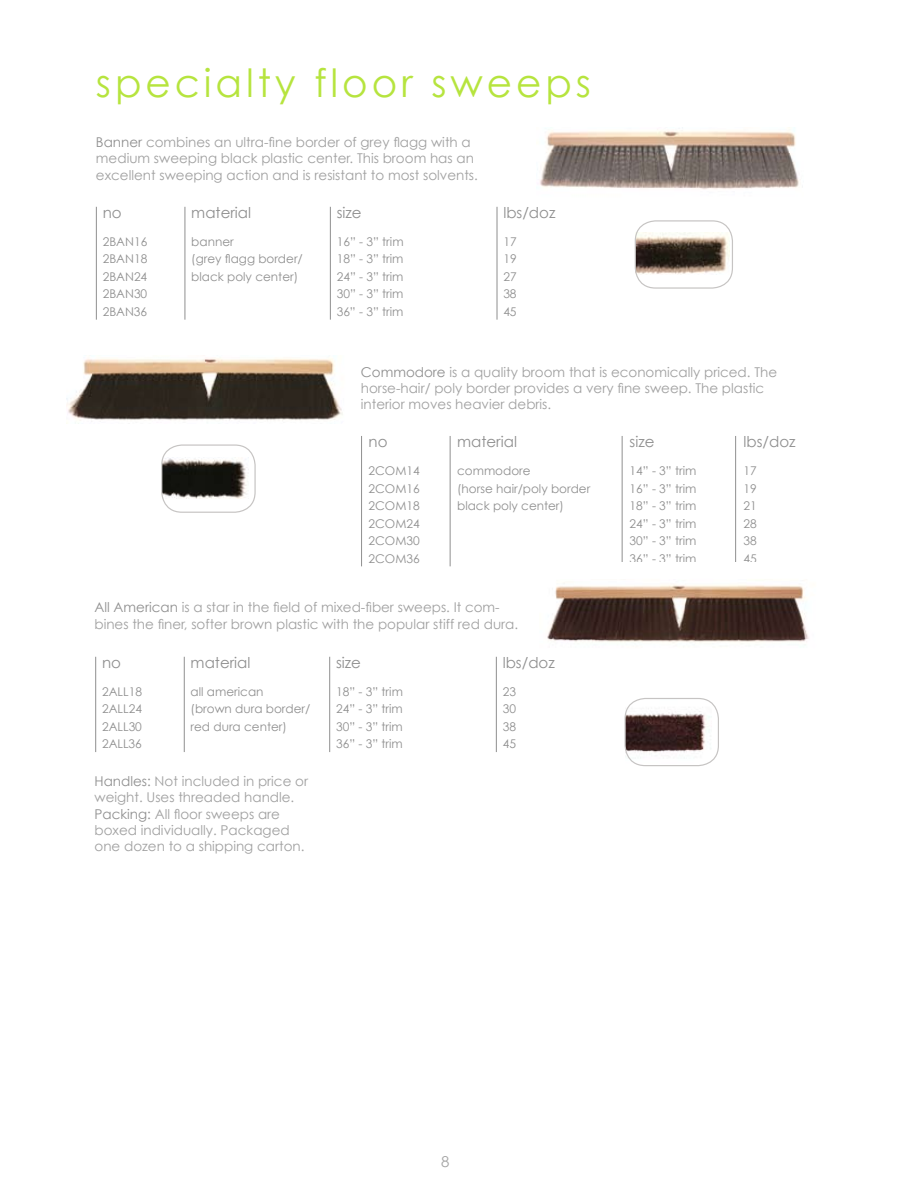
<style>
.page{position:relative;width:918px;height:1188px;background:#fff}
.page>*{position:absolute;margin:0;border:0;box-sizing:border-box;transform-origin:0 0}
.t1{font:39px "Century Gothic";letter-spacing:.1em;color:#b6e43e}
.t2{font:15px "Century Gothic";color:#8f8f8f}
.t3{font:15px "Century Gothic";color:#a5a5a5}
.t4{font:13.5px/16.2px "Century Gothic";color:#a0a0a0}
.t5{font:12px "Century Gothic";color:#8f8f8f}
.s1{color:#8f8f8f}
</style>
<div class="page">
<img style="left:67px;top:358px;width:276px;height:64px">
<img style="left:163px;top:458px;width:84px;height:40px">
<div style="left:161px;top:444px;width:95px;height:69px;border:1px solid #c6c4c3;border-radius:20px"></div>
<hr style="left:96px;top:207px;width:1px;height:113px;background:#8f8f8f">
<hr style="left:185px;top:207px;width:1px;height:113px;background:#8f8f8f">
<hr style="left:330px;top:207px;width:1px;height:113px;background:#8f8f8f">
<hr style="left:497px;top:207px;width:1px;height:113px;background:#8f8f8f">
<hr style="left:361px;top:436px;width:1px;height:130px;background:#8f8f8f">
<hr style="left:450px;top:436px;width:1px;height:130px;background:#8f8f8f">
<hr style="left:622px;top:436px;width:1px;height:130px;background:#8f8f8f">
<hr style="left:735px;top:436px;width:1px;height:130px;background:#8f8f8f">
<hr style="left:95px;top:657px;width:1px;height:95px;background:#8f8f8f">
<hr style="left:184px;top:657px;width:1px;height:95px;background:#8f8f8f">
<hr style="left:329px;top:657px;width:1px;height:95px;background:#8f8f8f">
<hr style="left:496px;top:657px;width:1px;height:95px;background:#8f8f8f">
<img style="left:547px;top:562px;width:262px;height:81px">
<img style="left:625px;top:698px;width:88px;height:66px">
<div style="left:625px;top:698px;width:94px;height:68px;border:1px solid #c6c4c3;border-radius:20px"></div>
<img style="left:635px;top:232px;width:95px;height:42px">
<img style="left:540px;top:127px;width:259px;height:63px">
<div style="left:635px;top:220px;width:98px;height:69px;border:1px solid #c6c4c3;border-radius:20px"></div>
<h1 class="t1" style="left:96px;top:59px;width:497px">specialty floor sweeps</h1>
<p class="t4" style="left:96px;top:134px;width:383px"><span class="s1">Banner</span> combines an ultra-fine border of grey flagg with a medium sweeping black plastic center. This broom has an excellent sweeping action and is resistant to most solvents.</p>
<p class="t2" style="left:103px;top:203px;width:20px">no</p>
<p class="t2" style="left:191px;top:203px;width:61px">material</p>
<p class="t2" style="left:337px;top:203px;width:26px">size</p>
<p class="t2" style="left:503px;top:203px;width:54px">lbs/doz</p>
<p class="t5" style="left:103px;top:234px;width:46px">2BAN16</p>
<p class="t5" style="left:191px;top:234px;width:44px">banner</p>
<p class="t5" style="left:337px;top:234px;width:68px">16” - 3” trim</p>
<p class="t5" style="left:503px;top:234px;width:15px">17</p>
<p class="t5" style="left:103px;top:252px;width:46px">2BAN18</p>
<p class="t5" style="left:191px;top:252px;width:113px">(grey flagg border/</p>
<p class="t5" style="left:337px;top:252px;width:68px">18” - 3” trim</p>
<p class="t5" style="left:503px;top:252px;width:15px">19</p>
<p class="t5" style="left:103px;top:269px;width:46px">2BAN24</p>
<p class="t5" style="left:191px;top:269px;width:108px">black poly center)</p>
<p class="t5" style="left:337px;top:269px;width:68px">24” - 3” trim</p>
<p class="t5" style="left:503px;top:269px;width:15px">27</p>
<p class="t5" style="left:103px;top:287px;width:46px">2BAN30</p>
<p class="t5" style="left:337px;top:287px;width:68px">30” - 3” trim</p>
<p class="t5" style="left:503px;top:287px;width:15px">38</p>
<p class="t5" style="left:103px;top:304px;width:46px">2BAN36</p>
<p class="t5" style="left:337px;top:304px;width:68px">36” - 3” trim</p>
<p class="t5" style="left:503px;top:304px;width:15px">45</p>
<p class="t4" style="left:361px;top:363px;width:418px"><span class="s1">Commodore</span> is a quality broom that is economically priced. The horse-hair/ poly border provides a very fine sweep. The plastic interior moves heavier debris.</p>
<p class="t2" style="left:369px;top:433px;width:20px">no</p>
<p class="t2" style="left:457px;top:433px;width:61px">material</p>
<p class="t2" style="left:630px;top:433px;width:26px">size</p>
<p class="t2" style="left:744px;top:433px;width:54px">lbs/doz</p>
<p class="t5" style="left:369px;top:463px;width:53px">2COM14</p>
<p class="t5" style="left:457px;top:463px;width:75px">commodore</p>
<p class="t5" style="left:630px;top:463px;width:68px">14” - 3” trim</p>
<p class="t5" style="left:744px;top:463px;width:15px">17</p>
<p class="t5" style="left:369px;top:481px;width:53px">2COM16</p>
<p class="t5" style="left:457px;top:481px;width:135px">(horse hair/poly border</p>
<p class="t5" style="left:630px;top:481px;width:68px">16” - 3” trim</p>
<p class="t5" style="left:744px;top:481px;width:15px">19</p>
<p class="t5" style="left:369px;top:498px;width:53px">2COM18</p>
<p class="t5" style="left:457px;top:498px;width:108px">black poly center)</p>
<p class="t5" style="left:630px;top:498px;width:68px">18” - 3” trim</p>
<p class="t5" style="left:744px;top:498px;width:15px">21</p>
<p class="t5" style="left:369px;top:516px;width:53px">2COM24</p>
<p class="t5" style="left:630px;top:516px;width:68px">24” - 3” trim</p>
<p class="t5" style="left:744px;top:516px;width:15px">28</p>
<p class="t5" style="left:369px;top:534px;width:53px">2COM30</p>
<p class="t5" style="left:630px;top:534px;width:68px">30” - 3” trim</p>
<p class="t5" style="left:744px;top:534px;width:15px">38</p>
<p class="t5" style="left:369px;top:551px;width:53px">2COM36</p>
<p class="t5" style="left:630px;top:551px;width:68px">36” - 3” trim</p>
<p class="t5" style="left:744px;top:551px;width:15px">45</p>
<p class="t4" style="left:94px;top:599px;width:425px"><span class="s1">All American</span> is a star in the field of mixed-fiber sweeps. It com&shy;bines the finer, softer brown plastic with the popular stiff red dura.</p>
<p class="t2" style="left:102px;top:653px;width:20px">no</p>
<p class="t2" style="left:191px;top:653px;width:61px">material</p>
<p class="t2" style="left:336px;top:653px;width:26px">size</p>
<p class="t2" style="left:503px;top:653px;width:54px">lbs/doz</p>
<p class="t5" style="left:102px;top:684px;width:41px">2ALL18</p>
<p class="t5" style="left:191px;top:684px;width:74px">all american</p>
<p class="t5" style="left:336px;top:684px;width:68px">18” - 3” trim</p>
<p class="t5" style="left:503px;top:684px;width:15px">23</p>
<p class="t5" style="left:102px;top:702px;width:41px">2ALL24</p>
<p class="t5" style="left:191px;top:702px;width:121px">(brown dura border/</p>
<p class="t5" style="left:336px;top:702px;width:68px">24” - 3” trim</p>
<p class="t5" style="left:503px;top:702px;width:15px">30</p>
<p class="t5" style="left:102px;top:719px;width:41px">2ALL30</p>
<p class="t5" style="left:191px;top:719px;width:98px">red dura center)</p>
<p class="t5" style="left:336px;top:719px;width:68px">30” - 3” trim</p>
<p class="t5" style="left:503px;top:719px;width:15px">38</p>
<p class="t5" style="left:102px;top:737px;width:41px">2ALL36</p>
<p class="t5" style="left:336px;top:737px;width:68px">36” - 3” trim</p>
<p class="t5" style="left:503px;top:737px;width:15px">45</p>
<p class="t4" style="left:94px;top:773px;width:215px"><span class="s1">Handles:</span> Not included in price or weight. Uses threaded handle.<br><span class="s1">Packing:</span> All floor sweeps are boxed individually. Packaged one dozen to a shipping carton.</p>
<p class="t3" style="left:441px;top:1153px;width:10px">8</p>
</div>
